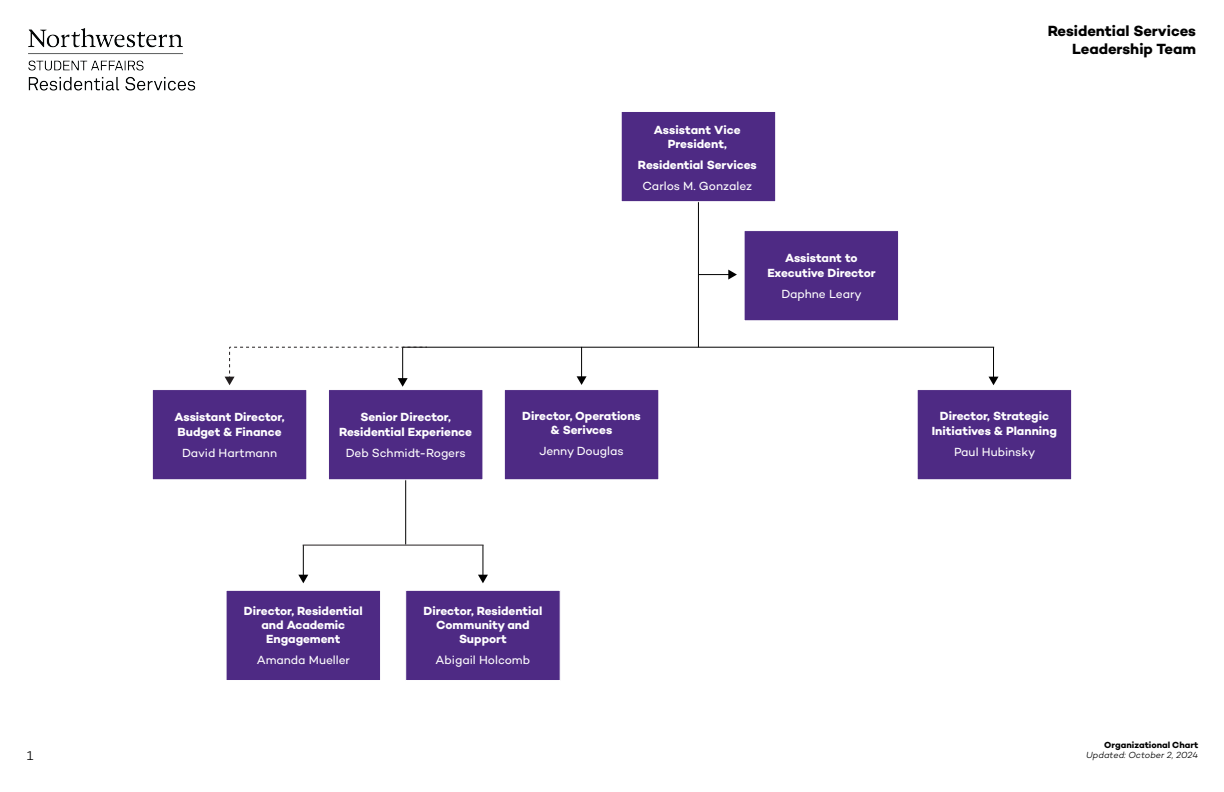
<style>
.page{position:relative;width:1224px;height:792px;background:#fff}
.page>*{position:absolute;margin:0;border:0;box-sizing:border-box;transform-origin:0 0}
.t1{font:700 15px/18px "Campton";letter-spacing:-.005em;color:#000;text-align:right}
.t2{font:300 13px "Campton";color:#000}
.t3{font:700 12px/14.4px "Campton";letter-spacing:-.005em;color:#fff;text-align:center}
.t4{font:12px "Campton";color:#fff}
.t5{font:italic 300 9px "Campton";color:#000}
.t6{font:700 9px "Campton";color:#000}
</style>
<div class="page">
<hr style="left:698px;top:196px;width:1px;height:151px;background:#000">
<hr style="left:403px;top:347px;width:591px;height:1px;background:#000">
<hr style="left:993px;top:347px;width:1px;height:31px;background:#000">
<svg style="left:989px;top:377px;width:10px;height:8px"></svg>
<hr style="left:581px;top:347px;width:1px;height:31px;background:#000">
<svg style="left:577px;top:376px;width:10px;height:9px"></svg>
<hr style="left:405px;top:479px;width:1px;height:65px;background:#000">
<hr style="left:303px;top:545px;width:181px;height:1px;background:#231f20">
<hr style="left:303px;top:545px;width:1px;height:31px;background:#000">
<svg style="left:298px;top:575px;width:10px;height:8px"></svg>
<hr style="left:482px;top:545px;width:1px;height:31px;background:#000">
<svg style="left:478px;top:575px;width:10px;height:8px"></svg>
<svg style="left:225px;top:347px;width:202px;height:40px"></svg>
<div style="left:621px;top:111px;width:155px;height:91px;background:#4e2a84;border:1px solid #fff"></div>
<div style="left:226px;top:590px;width:155px;height:91px;background:#4e2a84;border:1px solid #fff"></div>
<div style="left:405px;top:590px;width:156px;height:91px;background:#4e2a84;border:1px solid #fff"></div>
<div style="left:917px;top:389px;width:155px;height:91px;background:#4e2a84;border:1px solid #fff"></div>
<div style="left:504px;top:389px;width:155px;height:91px;background:#4e2a84;border:1px solid #fff"></div>
<div style="left:328px;top:389px;width:155px;height:91px;background:#4e2a84;border:1px solid #fff"></div>
<div style="left:152px;top:389px;width:155px;height:91px;background:#4e2a84;border:1px solid #fff"></div>
<div style="left:744px;top:230px;width:155px;height:91px;background:#4e2a84;border:1px solid #fff"></div>
<hr style="left:699px;top:274px;width:31px;height:1px;background:#000">
<svg style="left:728px;top:270px;width:9px;height:10px"></svg>
<img style="left:28px;top:28px;width:168px;height:63px">
<p class="t2" style="left:27px;top:748px;width:8px">1</p>
<p class="t3" style="left:174px;top:410px;width:112px;text-align:left">Assistant Director,<br>Budget &amp; Finance</p>
<p class="t4" style="left:182px;top:445px;width:97px">David Hartmann</p>
<p class="t3" style="left:339px;top:410px;width:134px">Senior Director,<br>Residential Experience</p>
<p class="t4" style="left:346px;top:445px;width:121px">Deb Schmidt-Rogers</p>
<p class="t3" style="left:654px;top:123px;width:88px">Assistant Vice<br>President,</p>
<p class="t3" style="left:638px;top:158px;width:121px">Residential Services</p>
<p class="t4" style="left:642px;top:178px;width:111px">Carlos M. Gonzalez</p>
<p class="t3" style="left:767px;top:251px;width:110px">Assistant to<br>Executive Director</p>
<p class="t4" style="left:781px;top:286px;width:82px">Daphne Leary</p>
<p class="t3" style="left:522px;top:408px;width:120px">Director, Operations &amp; Serivces</p>
<p class="t4" style="left:539px;top:444px;width:86px">Jenny Douglas</p>
<p class="t1" style="left:1048px;top:22px;width:150px">Residential Services<br>Leadership Team</p>
<p class="t3" style="left:932px;top:409px;width:127px">Director, Strategic<br>Initiatives &amp; Planning</p>
<p class="t4" style="left:954px;top:444px;width:83px">Paul Hubinsky</p>
<p class="t3" style="left:244px;top:603px;width:120px">Director, Residential and Academic<br>Engagement</p>
<p class="t4" style="left:257px;top:653px;width:95px">Amanda Mueller</p>
<p class="t3" style="left:424px;top:603px;width:120px">Director, Residential<br>Community and<br>Support</p>
<p class="t4" style="left:436px;top:653px;width:96px">Abigail Holcomb</p>
<p class="t6" style="left:1104px;top:739px;width:96px">Organizational Chart</p>
<p class="t5" style="left:1086px;top:749px;width:114px">Updated: October 2, 2024</p>
</div>
